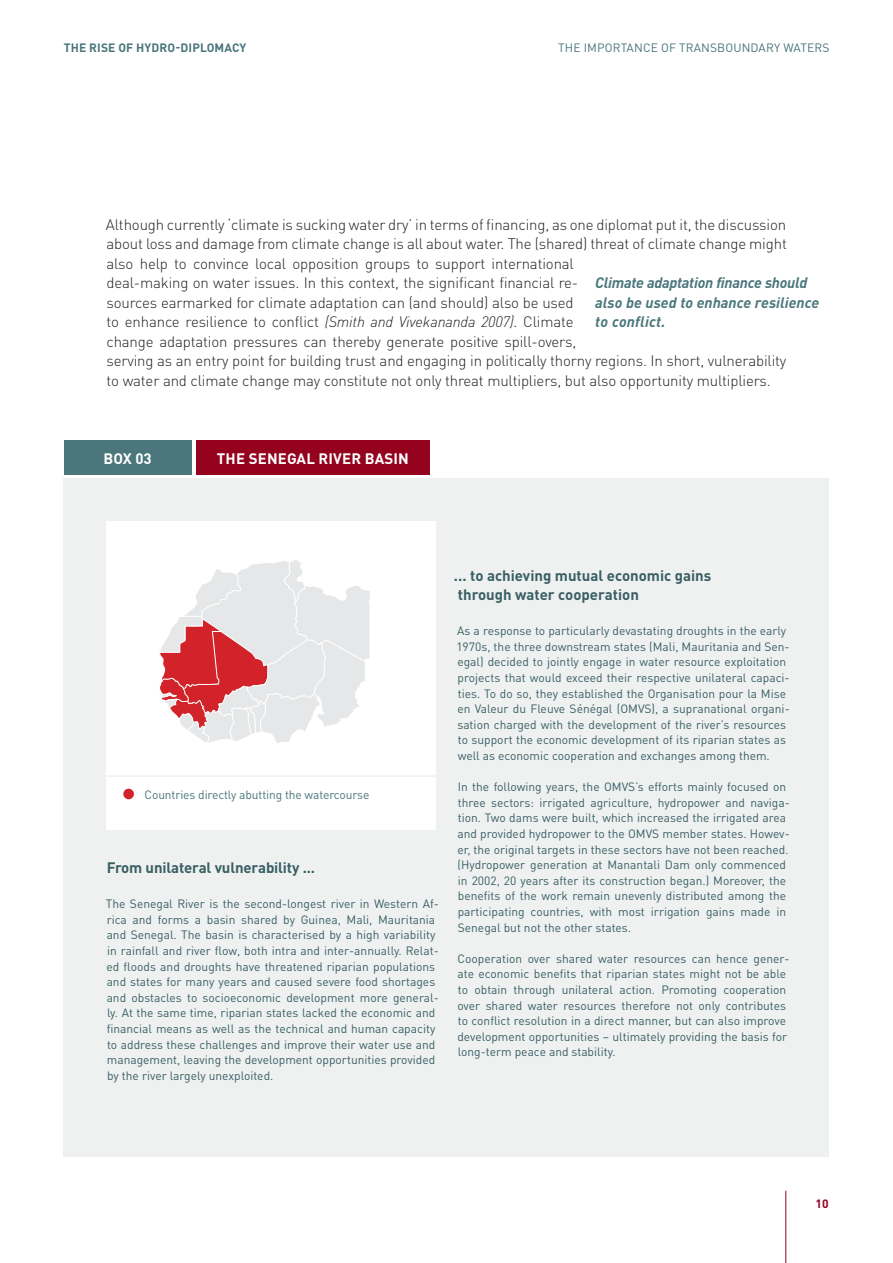
<style>
.page{position:relative;width:893px;height:1263px;background:#fff}
.page>*{position:absolute;margin:0;border:0;box-sizing:border-box;transform-origin:0 0}
.t1{font:300 15px/19.5px "DIN Pro";letter-spacing:-.01em;color:#231f20}
.t2{font:700 15px/19.5px "DIN Pro";color:#395f64}
.t3{font:italic 700 15px/19.5px "DIN Pro";letter-spacing:-.005em;color:#4a767c}
.t4{font:700 15px "DIN Pro";letter-spacing:.01em;color:#fff}
.t5{font:12px/15.6px "DIN Pro";color:#395f64}
.t6{font:12px "DIN Pro";letter-spacing:-.01em;color:#4a767c}
.t7{font:12px "DIN Pro";letter-spacing:.01em;color:#4a767c}
.t8{font:700 12px "DIN Pro";letter-spacing:.01em;color:#4a767c}
.t9{font:700 12px "DIN Pro";color:#94021d}
.s1{font-style:italic}
</style>
<div class="page">
<div style="left:64px;top:478px;width:765px;height:679px;background:#eff1f1"></div>
<div style="left:106px;top:521px;width:330px;height:308px;background:#fff"></div>
<div style="left:123px;top:789px;width:11px;height:10px;background:#d2232a;border-radius:50%"></div>
<hr style="left:106px;top:775px;width:346px;height:2px;background:#eff1f1">
<div style="left:64px;top:440px;width:127px;height:34px;background:#4a767c"></div>
<div style="left:196px;top:440px;width:233px;height:34px;background:#94021d"></div>
<svg style="left:159px;top:560px;width:211px;height:183px"></svg>
<hr style="left:785px;top:1191px;width:1px;height:72px;background:#94021d">
<p class="t8" style="left:64px;top:39px;width:184px">The Rise of Hydro-Diplomacy</p>
<p class="t7" style="left:558px;top:39px;width:272px">The i mportance of transboundary waters</p>
<p class="t1" style="left:106px;top:214px;width:682px">Although currently ‘climate is sucking water dry’ in terms of financing, as one diplomat put it, the discussion about loss and damage from climate change is all about water. The (shared) threat of climate change might also help to convince local opposition groups to support international<br>deal-making on water issues. In this context, the significant financial re-<br>sources earmarked for climate adaptation can (and should) also be used<br>to enhance resilience to conflict <span class="s1">(Smith and Vivekananda 2007)</span>. Climate<br>change adaptation pressures can thereby generate positive spill-overs,<br>serving as an entry point for building trust and engaging in politically thorny regions. In short, vulnerability to water and climate change may constitute not only threat multipliers, but also opportunity multipliers.</p>
<p class="t3" style="left:595px;top:272px;width:225px">Climate adaptation finance should also be used to enhance resilience to conflict.</p>
<p class="t4" style="left:103px;top:448px;width:50px">BOX 03</p>
<p class="t4" style="left:217px;top:448px;width:194px">the Senegal River Basin</p>
<p class="t6" style="left:145px;top:786px;width:226px">Countries directly abutting the watercourse</p>
<p class="t2" style="left:107px;top:857px;width:210px">From unilateral vulnerability ...</p>
<p class="t5" style="left:106px;top:895px;width:335px">The Senegal River is the second-longest river in Western Af&shy;rica and forms a basin shared by Guinea, Mali, Mauritania and Senegal. The basin is characterised by a high variability in rainfall and river flow, both intra and inter-annually. Relat&shy;ed floods and droughts have threatened riparian populations and states for many years and caused severe food shortages and obstacles to socioeconomic development more general&shy;ly. At the same time, riparian states lacked the economic and financial means as well as the technical and human capacity to address these challenges and improve their water use and management, leaving the development opportunities provided by the river largely unexploited.</p>
<p class="t2" style="left:454px;top:565px;width:259px">... to achieving mutual economic gains through water cooperation</p>
<p class="t5" style="left:456px;top:622px;width:335px">As a response to particularly devastating droughts in the early 1970s, the three downstream states (Mali, Mauritania and Sen&shy;egal) decided to jointly engage in water resource exploitation projects that would exceed their respective unilateral capaci&shy;ties. To do so, they established the Organisation pour la M ise en Valeur du Fleuve Sénégal (OMVS), a supranational organi&shy;sation charged with the development of the river’s resources to support the economic development of its riparian states as well as economic cooperation and exchanges among them.</p>
<p class="t5" style="left:457px;top:778px;width:334px">In the following years, the OMVS’s efforts mainly focused on three sectors: irrigated agriculture, hydropower and naviga&shy;tion. Two dams were built, which increased the irrigated area and provided hydropower to the OMVS member states. H owev&shy;er, the original targets in these sectors have not been reached. (Hydropower generation at Manantali Dam only commenced in 2002, 20 years after its construction began.) M oreover, the benefits of the work remain unevenly distributed among the participating countries, with most irrigation gains made in Senegal but not the other states.</p>
<p class="t5" style="left:457px;top:950px;width:334px">Cooperation over shared water resources can hence gener&shy;ate economic benefits that riparian states might not be able to obtain through unilateral action. Promoting cooperation over shared water resources therefore not only contributes to conflict resolution in a direct manner, but can also improve development opportunities – ultimately providing the basis for long-term peace and stability.</p>
<p class="t9" style="left:815px;top:1196px;width:15px">10</p>
</div>
